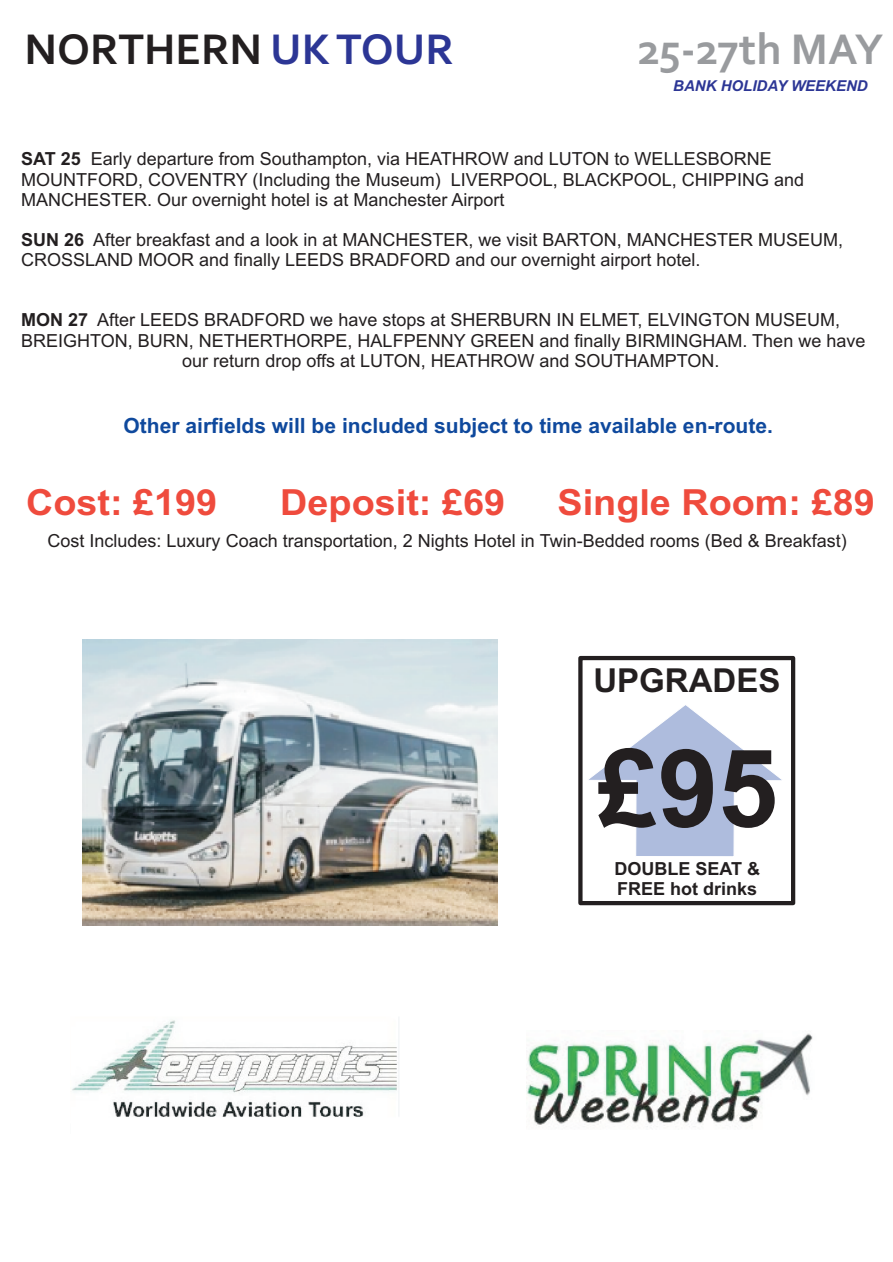
<style>
.page{position:relative;width:893px;height:1262px;background:#fff}
.page>*{position:absolute;margin:0;border:0;box-sizing:border-box;transform-origin:0 0}
.t1{font:700 108px "Arial";color:#231f20}
.t2{font:700 45px "Corbel";color:#231f20}
.t3{font:700 45px "Corbel";letter-spacing:-.01em;color:#999b9e}
.t4{font:700 36px "Arial";color:#ef4b3d;scale:1.05 1}
.t5{font:700 33px "Arial";color:#231f20}
.t6{font:700 21px "Arial";color:#0f499d}
.t7{font:18px/20.1px "Arial";color:#231f20}
.t8{font:700 18px/20.1px "Arial";color:#231f20}
.t9{font:italic 700 15px "Arial";color:#2c3695}
.s1{color:#2c3695}
.s2{font-weight:700}
</style>
<div class="page">
<img style="left:526px;top:1033px;width:287px;height:94px">
<img style="left:72px;top:1020px;width:327px;height:96px">
<svg style="left:116px;top:1116px;width:246px;height:1px"></svg>
<img style="left:83px;top:639px;width:414px;height:286px">
<div style="left:578px;top:656px;width:217px;height:249px;border:4px solid #231f20"></div>
<svg style="left:589px;top:705px;width:193px;height:152px"></svg>
<h2 class="t2" style="left:24px;top:30px;width:431px">NORTHERN <span class="s1">UK TOUR</span></h2>
<h2 class="t3" style="left:637px;top:30px;width:247px">25-27th MAY</h2>
<p class="t9" style="left:673px;top:80px;width:196px">BANK HOLIDAY WEEKEND</p>
<p class="t7" style="left:21px;top:151px;width:784px"><span class="s2">SAT 25</span> Early departure from Southampton, via HEATHROW and LUTON to WELLESBORNE<br>MOUNTFORD, COVENTRY (Including the Museum) LIVERPOOL, BLACKPOOL, CHIPPING and<br>MANCHESTER. Our overnight hotel is at Manchester Airport</p>
<p class="t7" style="left:21px;top:231px;width:823px"><span class="s2">SUN 26</span> After breakfast and a look in at MANCHESTER, we visit BARTON, MANCHESTER MUSEUM,<br>CROSSLAND MOOR and finally LEEDS BRADFORD and our overnight airport hotel.</p>
<p class="t7" style="left:21px;top:312px;width:820px"><span class="s2">MON 27</span> After LEEDS BRADFORD we have stops at SHERBURN IN ELMET, ELVINGTON MUSEUM,</p>
<p class="t7" style="left:21px;top:332px;width:845px">BREIGHTON, BURN, NETHERTHORPE, HALFPENNY GREEN and finally BIRMINGHAM. Then we have</p>
<p class="t7" style="left:182px;top:352px;width:538px">our return drop offs at LUTON, HEATHROW and SOUTHAMPTON.</p>
<p class="t6" style="left:124px;top:417px;width:650px">Other airfields will be included subject to time available en-route.</p>
<h3 class="t4" style="left:26px;top:488px;width:183px">Cost: £199</h3>
<h3 class="t4" style="left:280px;top:488px;width:215px">Deposit: £69</h3>
<h3 class="t4" style="left:557px;top:488px;width:303px">Single Room: £89</h3>
<p class="t7" style="left:47px;top:532px;width:801px">Cost Includes: Luxury Coach transportation, 2 Nights Hotel in Twin-Bedded rooms (Bed &amp; Breakfast)</p>
<h3 class="t5" style="left:593px;top:667px;width:189px">UPGRADES</h3>
<h1 class="t1" style="left:597px;top:748px;width:182px">£95</h1>
<p class="t8" style="left:614px;top:860px;width:147px">DOUBLE SEAT &amp;<br>FREE hot drinks</p>
</div>
